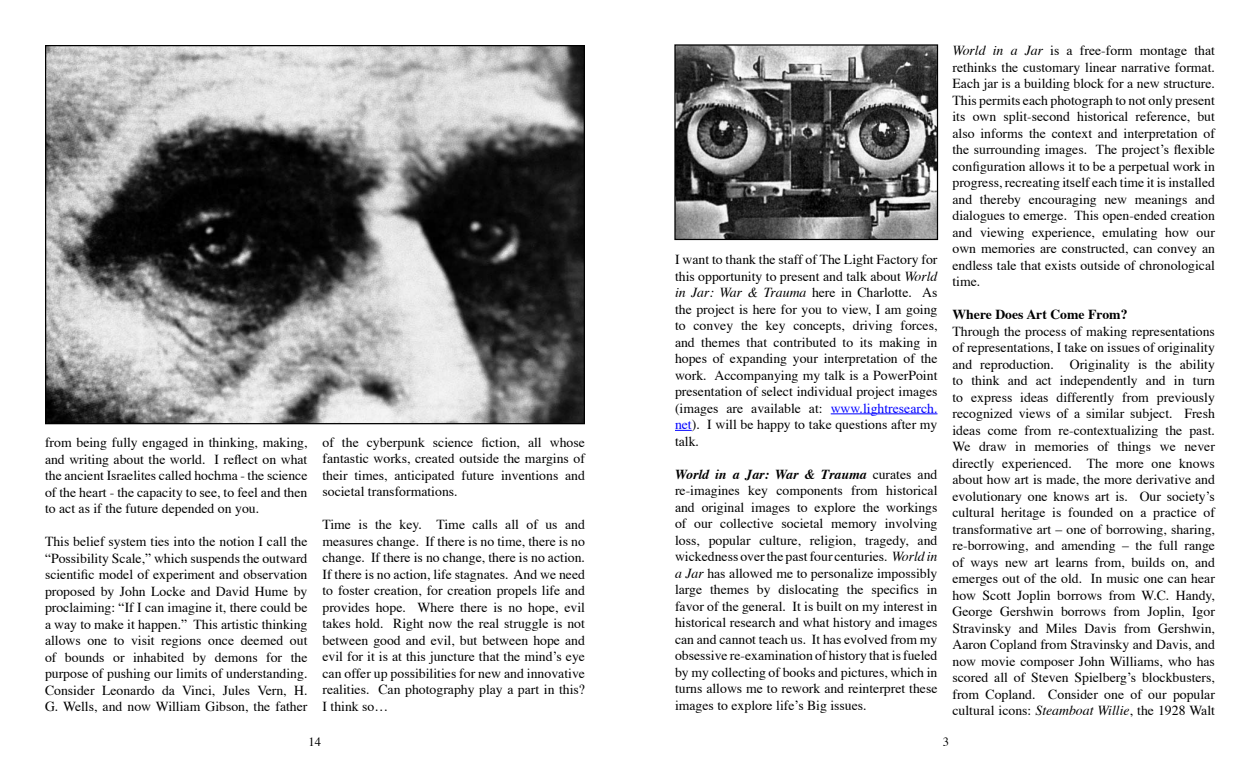
<style>
.page{position:relative;width:1260px;height:765px;background:#fff}
.page>*{position:absolute;margin:0;border:0;box-sizing:border-box;transform-origin:0 0}
.t1{font:13.75px/16.5px "Times";color:#000;text-align:justify}
.t2{font:700 13.75px "Times";color:#000}
.t3{font:12.5px "Times";color:#000}
.s1{font-style:italic}
.s2{color:#00f}
.s3{font-weight:700;font-style:italic}
</style>
<div class="page">
<hr style="left:831px;top:414px;width:107px;height:1px;background:#00f">
<svg style="left:675px;top:430px;width:17px;height:1px"></svg>
<img style="left:676px;top:46px;width:260px;height:192px">
<div style="left:674px;top:44px;width:264px;height:196px;border:1px solid #000"></div>
<img style="left:47px;top:47px;width:536px;height:375px">
<p class="t1" style="left:45px;top:433px;width:264px">from being fully engaged in thinking, making, and writing about the world. I reflect on what the ancient Israelites called hochma - the science of the heart - the capacity to see, to feel and then to act as if the future depended on you.</p>
<p class="t1" style="left:45px;top:532px;width:264px">This belief system ties into the notion I call the “Possibility Scale,” which suspends the outward scientific model of experiment and observation proposed by John Locke and David Hume by proclaiming: “If I can imagine it, there could be a way to make it happen.” This artistic thinking allows one to visit regions once deemed out of bounds or inhabited by demons for the purpose of pushing our limits of understanding.<br>Consider Leonardo da Vinci, Jules Vern, H.<br>G. Wells, and now William Gibson, the father</p>
<p class="t1" style="left:322px;top:433px;width:264px">of the cyberpunk science fiction, all whose fantastic works, created outside the margins of their times, anticipated future inventions and societal transformations.</p>
<p class="t1" style="left:322px;top:515px;width:264px">Time is the key. Time calls all of us and measures change. If there is no time, there is no change. If there is no change, there is no action.<br>If there is no action, life stagnates. And we need to foster creation, for creation propels life and provides hope. Where there is no hope, evil takes hold. Right now the real struggle is not between good and evil, but between hope and evil for it is at this juncture that the mind’s eye can offer up possibilities for new and innovative realities. Can photography play a part in this?<br>I think so…</p>
<p class="t3" style="left:308px;top:730px;width:14px">14</p>
<p class="t1" style="left:675px;top:250px;width:264px">I want to thank the staff of The Light Factory for this opportunity to present and talk about <span class="s1">World in Jar: War &amp; Trauma</span> here in Charlotte. As the project is here for you to view, I am going to convey the key concepts, driving forces, and themes that contributed to its making in hopes of expanding your interpretation of the work. Accompanying my talk is a PowerPoint presentation of select individual project images (images are available at: <span class="s2">www.lightresearch. net</span>). I will be happy to take questions after my talk.</p>
<p class="t1" style="left:675px;top:465px;width:264px"><span class="s3">World in a Jar: War &amp; Trauma</span> curates and re-imagines key components from historical and original images to explore the workings of our collective societal memory involving loss, popular culture, religion, tragedy, and wickedness over the past four centuries. <span class="s1">World in a Jar</span> has allowed me to personalize impossibly large themes by dislocating the specifics in favor of the general. It is built on my interest in historical research and what history and images can and cannot teach us. It has evolved from my obsessive re-examination of history that is fueled by my collecting of books and pictures, which in turns allows me to rework and reinterpret these images to explore life’s Big issues.</p>
<p class="t1" style="left:952px;top:41px;width:264px"><span class="s1">World in a Jar</span> is a free-form montage that rethinks the customary linear narrative format.<br>Each jar is a building block for a new structure.<br>This permits each photograph to not only present its own split-second historical reference, but also informs the context and interpretation of the surrounding images. The project’s flexible configuration allows it to be a perpetual work in progress, recreating itself each time it is installed and thereby encouraging new meanings and dialogues to emerge. This open-ended creation and viewing experience, emulating how our own memories are constructed, can convey an endless tale that exists outside of chronological time.</p>
<p class="t2" style="left:952px;top:302px;width:177px">Where Does Art Come From?</p>
<p class="t1" style="left:952px;top:322px;width:264px">Through the process of making representations of representations, I take on issues of originality and reproduction. Originality is the ability to think and act independently and in turn to express ideas differently from previously recognized views of a similar subject. Fresh ideas come from re-contextualizing the past.<br>We draw in memories of things we never directly experienced. The more one knows about how art is made, the more derivative and evolutionary one knows art is. Our society’s cultural heritage is founded on a practice of transformative art – one of borrowing, sharing, re-borrowing, and amending – the full range of ways new art learns from, builds on, and emerges out of the old. In music one can hear how Scott Joplin borrows from W.C. Handy, George Gershwin borrows from Joplin, Igor Stravinsky and Miles Davis from Gershwin, Aaron Copland from Stravinsky and Davis, and now movie composer John Williams, who has scored all of Steven Spielberg’s blockbusters, from Copland. Consider one of our popular cultural icons: <span class="s1">Steamboat Willie</span>, the 1928 Walt</p>
<p class="t3" style="left:943px;top:730px;width:8px">3</p>
</div>
